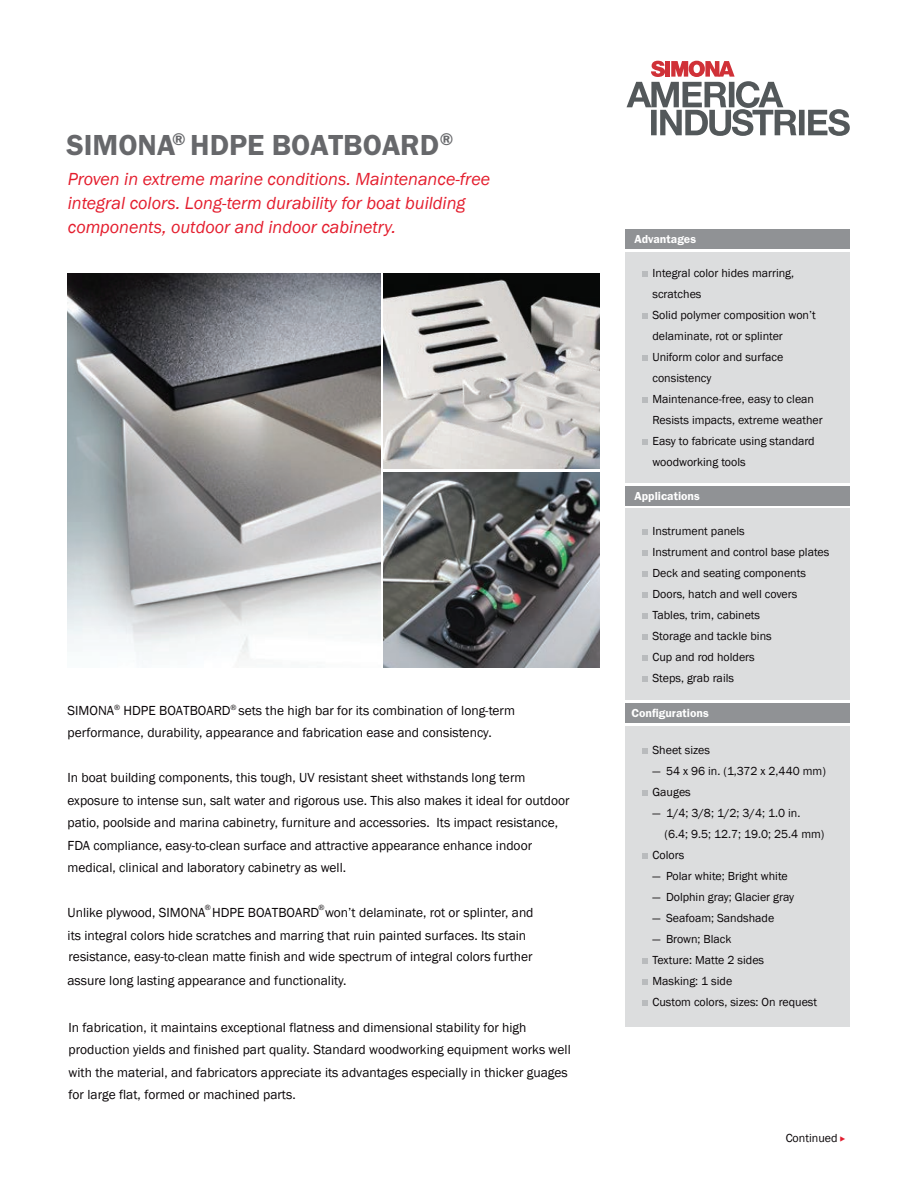
<style>
.page{position:relative;width:918px;height:1188px;background:#fff}
.page>*{position:absolute;margin:0;border:0;box-sizing:border-box;transform-origin:0 0}
.t1{font:30px "Franklin Gothic URW Dem";color:#67686b}
.t2{font:italic 18px/24px "Franklin Gothic";color:#e41d2d}
.t3{font:17.55px "Franklin Gothic URW Dem";color:#67686b}
.t4{font:13.5px/22.5px "Franklin Gothic";color:#090507}
.t5{font:12px/21px "Franklin Gothic";color:#090507}
.t6{font:12px "Franklin Gothic URW Dem";color:#fff}
.t7{font:7.8px "Franklin Gothic";color:#090507}
.s1{font-family:"Franklin Gothic URW Boo";color:#e21d2e}
</style>
<div class="page">
<div style="left:626px;top:509px;width:224px;height:191px;background:#dcddde"></div>
<div style="left:626px;top:486px;width:224px;height:19px;background:#909295"></div>
<div style="left:626px;top:703px;width:224px;height:20px;background:#909295"></div>
<div style="left:626px;top:726px;width:224px;height:301px;background:#dcddde"></div>
<div style="left:626px;top:252px;width:224px;height:231px;background:#dcddde"></div>
<div style="left:626px;top:230px;width:224px;height:19px;background:#909295"></div>
<img style="left:384px;top:273px;width:216px;height:196px">
<img style="left:68px;top:273px;width:313px;height:387px">
<img style="left:384px;top:472px;width:216px;height:196px">
<svg style="left:627px;top:61px;width:223px;height:75px"></svg>
<svg style="left:642px;top:272px;width:6px;height:5px"></svg>
<svg style="left:642px;top:314px;width:6px;height:5px"></svg>
<svg style="left:642px;top:356px;width:6px;height:5px"></svg>
<svg style="left:642px;top:398px;width:6px;height:5px"></svg>
<svg style="left:642px;top:440px;width:6px;height:5px"></svg>
<svg style="left:642px;top:530px;width:6px;height:5px"></svg>
<svg style="left:642px;top:551px;width:6px;height:5px"></svg>
<svg style="left:642px;top:572px;width:6px;height:5px"></svg>
<svg style="left:642px;top:593px;width:6px;height:5px"></svg>
<svg style="left:642px;top:614px;width:6px;height:5px"></svg>
<svg style="left:642px;top:635px;width:6px;height:5px"></svg>
<svg style="left:642px;top:655px;width:6px;height:5px"></svg>
<svg style="left:642px;top:677px;width:6px;height:5px"></svg>
<svg style="left:642px;top:749px;width:6px;height:5px"></svg>
<svg style="left:642px;top:791px;width:6px;height:5px"></svg>
<svg style="left:642px;top:854px;width:6px;height:5px"></svg>
<svg style="left:642px;top:959px;width:6px;height:5px"></svg>
<svg style="left:642px;top:980px;width:6px;height:5px"></svg>
<svg style="left:642px;top:1001px;width:6px;height:5px"></svg>
<h1 class="t1" style="left:67px;top:127px;width:374px">SIMONA<sup>®</sup> HDPE BOATBOARD</h1>
<p class="t3" style="left:440px;top:128px;width:15px">®</p>
<h2 class="t2" style="left:68px;top:168px;width:424px">Proven in extreme marine conditions. Maintenance-free integral colors. Long-term durability for boat building components, outdoor and indoor cabinetry.</h2>
<p class="t4" style="left:68px;top:699px;width:449px">SIMONA<sup>®</sup> HDPE BOATBOARD<sup>®</sup> sets the high bar for its combination of long-term performance, durability, appearance and fabrication ease and consistency.</p>
<p class="t4" style="left:68px;top:767px;width:504px">In boat building components, this tough, UV resistant sheet withstands long term exposure to intense sun, salt water and rigorous use. This also makes it ideal for outdoor patio, poolside and marina cabinetry, furniture and accessories. Its impact resistance, FDA compliance, easy-to-clean surface and attractive appearance enhance indoor medical, clinical and laboratory cabinetry as well.</p>
<p class="t4" style="left:68px;top:902px;width:468px">Unlike plywood, SIMONA HDPE BOATBOARD won’t delaminate, rot or splinter, and its integral colors hide scratches and marring that ruin painted surfaces. Its stain</p>
<p class="t4" style="left:67px;top:969px;width:281px">assure long lasting appearance and functionality.</p>
<p class="t7" style="left:205px;top:903px;width:8px">®</p>
<p class="t7" style="left:318px;top:903px;width:8px">®</p>
<p class="t4" style="left:69px;top:946px;width:466px">resistance, easy-to-clean matte finish and wide spectrum of integral colors further</p>
<p class="t4" style="left:69px;top:1016px;width:504px">In fabrication, it maintains exceptional flatness and dimensional stability for high production yields and finished part quality. Standard woodworking equipment works well with the material, and fabricators appreciate its advantages especially in thicker guages for large flat, formed or machined parts.</p>
<p class="t6" style="left:634px;top:232px;width:63px">Advantages</p>
<p class="t5" style="left:652px;top:263px;width:172px">Integral color hides marring, scratches<br>Solid polymer composition won’t delaminate, rot or splinter<br>Uniform color and surface consistency<br>Maintenance-free, easy to clean<br>Resists impacts, extreme weather<br>Easy to fabricate using standard woodworking tools</p>
<p class="t6" style="left:634px;top:488px;width:67px">Applications</p>
<p class="t5" style="left:652px;top:521px;width:178px">Instrument panels<br>Instrument and control base plates<br>Deck and seating components<br>Doors, hatch and well covers<br>Tables, trim, cabinets<br>Storage and tackle bins<br>Cup and rod holders<br>Steps, grab rails</p>
<p class="t6" style="left:632px;top:705px;width:79px">Configurations</p>
<p class="t5" style="left:652px;top:740px;width:59px">Sheet sizes</p>
<p class="t5" style="left:652px;top:761px;width:175px">— 54 x 96 in. (1,372 x 2,440 mm)<br>Gauges</p>
<p class="t5" style="left:652px;top:803px;width:149px">— 1/4; 3/8; 1/2; 3/4; 1.0 in.</p>
<p class="t5" style="left:664px;top:824px;width:161px">(6.4; 9.5; 12.7; 19.0; 25.4 mm)</p>
<p class="t5" style="left:652px;top:845px;width:33px">Colors</p>
<p class="t5" style="left:653px;top:866px;width:137px">— Polar white; Bright white</p>
<p class="t5" style="left:653px;top:887px;width:143px">— Dolphin gray; Glacier gray</p>
<p class="t5" style="left:653px;top:908px;width:123px">— Seafoam; Sandshade</p>
<p class="t5" style="left:652px;top:929px;width:166px">— Brown; Black<br>Texture: Matte 2 sides<br>Masking: 1 side<br>Custom colors, sizes: On request</p>
<p class="t5" style="left:786px;top:1128px;width:61px">Continued <span class="s1">▸</span></p>
</div>
